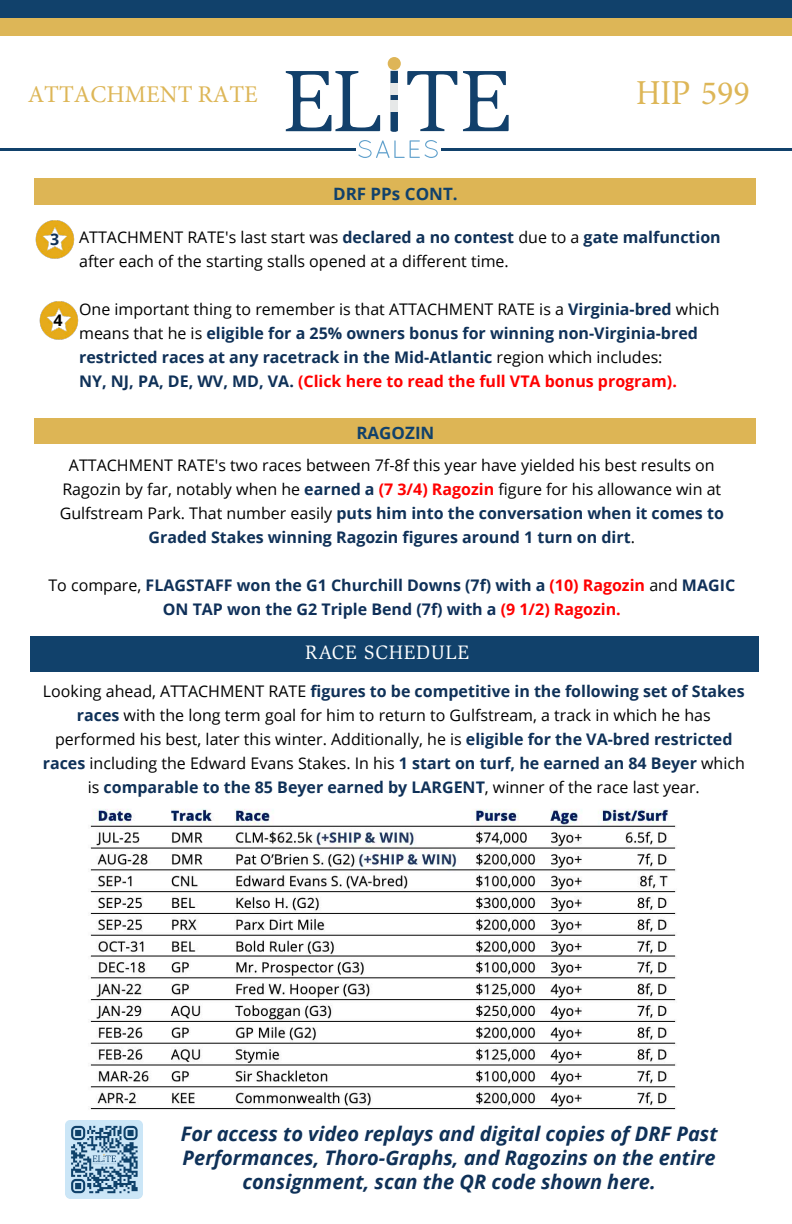
<style>
.page{position:relative;width:792px;height:1224px;background:#fff}
.page>*{position:absolute;margin:0;border:0;box-sizing:border-box;transform-origin:0 0}
.t1{font:34px "Slimbach Std";color:#ddb657}
.t2{font:24px "Minion Pro";color:#ddb657}
.t3{font:italic 700 20px/24px "Open Sans";color:#0f3158;text-align:center}
.t4{font:20px "Slimbach Std";letter-spacing:.04em;color:#fff}
.t5{font:700 17px "Open Sans";color:#11416b}
.t6{font:16px/24px "Open Sans";color:#000;text-align:center}
.t7{font:700 16px/24px "Open Sans";color:#0f3158}
.t8{font:700 16px "Open Sans";color:#000}
.s1{font-family:"Minion Pro"}
.s2{font-weight:700;color:#0f3158}
.s3{font-weight:400;color:#000}
.s4{color:#f00}
.s5{font-weight:700;color:#f00}
.s6{color:#0f3059}
</style>
<div class="page">
<div style="left:0;top:0;width:792px;height:19px;background:#11416b"></div>
<div style="left:0;top:19px;width:792px;height:17px;background:#ddb657"></div>
<div style="left:388px;top:57px;width:13px;height:13px;background:#deb557;border-radius:50%"></div>
<svg style="left:358px;top:140px;width:80px;height:18px"></svg>
<svg style="left:286px;top:71px;width:94px;height:60px"></svg>
<svg style="left:407px;top:71px;width:50px;height:60px"></svg>
<svg style="left:463px;top:71px;width:46px;height:60px"></svg>
<svg style="left:391px;top:71px;width:7px;height:61px"></svg>
<div style="left:391px;top:83px;width:7px;height:11px;background:#e6e8e8"></div>
<div style="left:391px;top:100px;width:7px;height:11px;background:#e6e8e8"></div>
<hr style="left:441px;top:148px;width:351px;height:2px;background:#11416b">
<hr style="left:0;top:148px;width:355px;height:2px;background:#11416b">
<div style="left:34px;top:179px;width:722px;height:26px;background:#ddb555"></div>
<img style="left:36px;top:220px;width:38px;height:39px">
<img style="left:40px;top:301px;width:39px;height:39px">
<div style="left:34px;top:418px;width:722px;height:26px;background:#ddb555"></div>
<div style="left:30px;top:636px;width:729px;height:36px;background:#11416b"></div>
<img style="left:66px;top:1121px;width:77px;height:77px">
<img style="left:90px;top:809px;width:586px;height:301px">
<h2 class="t2" style="left:28px;top:78px;width:232px">ATTACHMENT RATE</h2>
<h1 class="t1" style="left:636px;top:73px;width:115px">HIP <span class="s1">599</span></h1>
<p class="t7" style="left:50px;top:227px;width:11px">3</p>
<p class="t8" style="left:53px;top:308px;width:11px">4</p>
<p class="t5" style="left:333px;top:182px;width:126px">DRF PPs CONT.</p>
<p class="t6" style="left:79px;top:225px;width:643px;text-align:left">ATTACHMENT RATE's last start was <span class="s2">declared a no contest</span> due to a <span class="s2">gate malfunction </span>after each of the starting stalls opened at a different time.</p>
<p class="t7" style="left:79px;top:297px;width:642px"><span class="s3">One important thing to remember is that ATTACHMENT RATE is a</span> Virginia-bred <span class="s3">which means that he is</span> eligible for a 25% owners bonus for winning non-Virginia-bred restricted races at any racetrack in the Mid-Atlantic <span class="s3">region which includes:<br></span>NY, NJ, PA, DE, WV, MD, VA. <span class="s4">(Click here to read the full VTA bonus program).</span></p>
<p class="t5" style="left:356px;top:421px;width:80px">RAGOZIN</p>
<p class="t6" style="left:60px;top:453px;width:666px">ATTACHMENT RATE's two races between 7f-8f this year have yielded his best results on Ragozin by far, notably when he <span class="s2">earned a</span> <span class="s5">(7 3/4) Ragozin</span> figure for his allowance win at Gulfstream Park. That number easily <span class="s2">puts him into the conversation when it comes to Graded Stakes winning Ragozin figures around 1 turn on dirt</span>.</p>
<p class="t7" style="left:48px;top:573px;width:688px;text-align:center"><span class="s3">To compare,</span> FLAGSTAFF won the G1 Churchill Downs (7f) with a <span class="s4">(10) Ragozin</span> <span class="s3">and</span> <span class="s6">MAGIC<br>ON TAP won the G2 Triple Bend (7f) with a</span> <span class="s4">(9 1/2) Ragozin.</span></p>
<p class="t4" style="left:305px;top:641px;width:165px">RACE SCHEDULE</p>
<p class="t6" style="left:43px;top:679px;width:704px">Looking ahead, ATTACHMENT RATE <span class="s2">figures to be competitive in the following set of Stakes races</span> with the long term goal for him to return to Gulfstream, a track in which he has performed his best, later this winter. Additionally, he is <span class="s2">eligible for the VA-bred restricted races</span> including the Edward Evans Stakes. In his <span class="s2">1 start on turf, he earned an 84 Beyer</span> which is <span class="s2">comparable to the 85 Beyer earned by LARGENT</span>, winner of the race last year.</p>
<p class="t3" style="left:181px;top:1121px;width:538px">For access to video replays and digital copies of DRF Past<br>Performances, Thoro-Graphs, and Ragozins on the entire consignment, scan the QR code shown here.</p>
</div>
